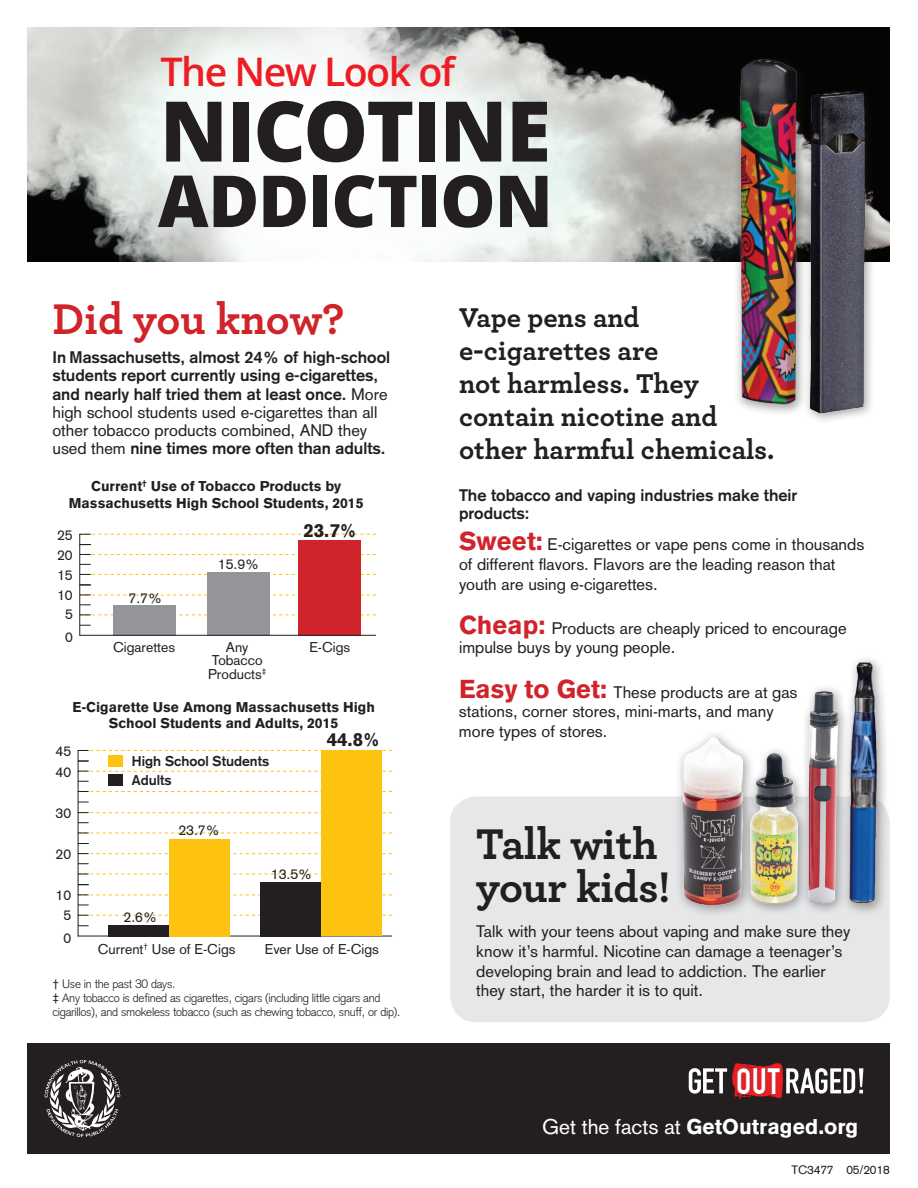
<style>
.page{position:relative;width:918px;height:1188px;background:#fff}
.page>*{position:absolute;margin:0;border:0;box-sizing:border-box;transform-origin:0 0}
.t1{font:800 83.7px "Open Sans";letter-spacing:-.015em;color:#231f20}
.t2{font:800 71.7px "Open Sans";letter-spacing:-.015em;color:#231f20}
.t3{font:700 45px/43.5px "Archer";letter-spacing:-.01em;color:#231f20}
.t4{font:700 45px "Archer";letter-spacing:-.005em;color:#d1232a}
.t5{font:600 39.3px "Open Sans";letter-spacing:-.04em;color:#ee1d23}
.t6{font:700 35.85px "DIN Condensed";color:#fff}
.t7{font:700 28.5px/33px "Archer";color:#231f20}
.t8{font:900 21px "Akzidenz Grotesk";color:#fff}
.t9{font:900 18.6px "Akzidenz Grotesk";color:#231f20}
.t10{font:16.5px/19.8px "Akzidenz Grotesk";color:#231f20}
.t11{font:700 16.5px/18.1px "Akzidenz Grotesk";color:#231f20}
.t12{font:900 13.95px/16.8px "Akzidenz Grotesk";color:#231f20;text-align:center}
.t13{font:13.95px/13.5px "Akzidenz Grotesk";color:#231f20}
.t14{font:700 13.95px/18.5px "Akzidenz Grotesk";color:#231f20}
.t15{font:300 12px/14.4px "Akzidenz Grotesk";letter-spacing:-.02em;color:#231f20}
.t16{font:12px "Akzidenz Grotesk";letter-spacing:-.01em;color:#231f20}
.s1{font-weight:400}
.s2{font-weight:900;font-size:25.5px;color:#d1232a}
</style>
<div class="page">
<img style="left:27px;top:28px;width:863px;height:233px">
<svg style="left:126px;top:27px;width:414px;height:235px"></svg>
<div style="left:450px;top:796px;width:440px;height:226px;background:#e6e7e9;border-radius:27px"></div>
<div style="left:113px;top:605px;width:63px;height:31px;background:#939598"></div>
<div style="left:207px;top:572px;width:63px;height:64px;background:#939598"></div>
<div style="left:298px;top:540px;width:63px;height:96px;background:#d1232a"></div>
<hr style="left:79px;top:534px;width:1px;height:102px;background:#231f20">
<hr style="left:79px;top:635px;width:297px;height:1px;background:#231f20">
<svg style="left:79px;top:614px;width:297px;height:1px"></svg>
<svg style="left:79px;top:574px;width:297px;height:1px"></svg>
<svg style="left:79px;top:534px;width:297px;height:1px"></svg>
<svg style="left:80px;top:584px;width:11px;height:2px"></svg>
<svg style="left:79px;top:595px;width:297px;height:1px"></svg>
<svg style="left:79px;top:554px;width:297px;height:1px"></svg>
<hr style="left:78px;top:750px;width:1px;height:186px;background:#231f20">
<hr style="left:78px;top:936px;width:314px;height:1px;background:#231f20">
<svg style="left:78px;top:915px;width:314px;height:1px"></svg>
<svg style="left:78px;top:874px;width:314px;height:1px"></svg>
<svg style="left:79px;top:791px;width:313px;height:1px"></svg>
<svg style="left:78px;top:833px;width:314px;height:1px"></svg>
<svg style="left:79px;top:750px;width:313px;height:1px"></svg>
<svg style="left:78px;top:894px;width:314px;height:2px"></svg>
<svg style="left:78px;top:853px;width:314px;height:1px"></svg>
<svg style="left:78px;top:771px;width:314px;height:1px"></svg>
<svg style="left:79px;top:812px;width:313px;height:1px"></svg>
<div style="left:108px;top:755px;width:15px;height:12px;background:#fec210"></div>
<div style="left:108px;top:774px;width:15px;height:12px;background:#231f20"></div>
<div style="left:169px;top:839px;width:60px;height:97px;background:#fec210"></div>
<div style="left:108px;top:925px;width:61px;height:11px;background:#231f20"></div>
<div style="left:261px;top:882px;width:60px;height:54px;background:#231f20"></div>
<div style="left:321px;top:751px;width:61px;height:185px;background:#fec210"></div>
<div style="left:27px;top:1044px;width:863px;height:110px;background:#231f20"></div>
<svg style="left:44px;top:1060px;width:76px;height:77px"></svg>
<svg style="left:689px;top:1063px;width:174px;height:36px"></svg>
<img style="left:728px;top:53px;width:79px;height:360px">
<div style="left:802px;top:84px;width:74px;height:340px;background:#231f20;opacity:.4"></div>
<img style="left:803px;top:88px;width:69px;height:329px">
<div style="left:841px;top:654px;width:49px;height:262px;background:#231f20;opacity:.4"></div>
<img style="left:845px;top:662px;width:37px;height:247px">
<div style="left:800px;top:683px;width:50px;height:233px;background:#231f20;opacity:.4"></div>
<img style="left:809px;top:691px;width:29px;height:212px">
<div style="left:674px;top:729px;width:82px;height:189px;background:#231f20;opacity:.4"></div>
<img style="left:683px;top:737px;width:60px;height:168px">
<div style="left:742px;top:745px;width:68px;height:170px;background:#231f20;opacity:.4"></div>
<img style="left:750px;top:753px;width:48px;height:151px">
<h3 class="t5" style="left:161px;top:45px;width:296px">The New Look of</h3>
<h1 class="t1" style="left:160px;top:67px;width:392px">NICOTINE</h1>
<h2 class="t2" style="left:158px;top:146px;width:396px">ADDICTION</h2>
<h3 class="t4" style="left:52px;top:283px;width:294px">Did you know?</h3>
<p class="t11" style="left:52px;top:348px;width:339px">In Massachusetts, almost 24% of high-school students report currently using e-cigarettes, and nearly half tried them at least once. <span class="s1">More high school students used e-cigarettes than all other tobacco products combined, AND they used them</span> nine times more often than adults.</p>
<p class="t12" style="left:69px;top:477px;width:296px">Current<sup>†</sup> Use of Tobacco Products by<br>Massachusetts High School Students, 2015</p>
<p class="t13" style="left:57px;top:528px;width:17px">25</p>
<p class="t13" style="left:57px;top:548px;width:17px">20</p>
<p class="t13" style="left:57px;top:568px;width:17px">15</p>
<p class="t13" style="left:57px;top:588px;width:17px">10</p>
<p class="t13" style="left:65px;top:603px;width:9px;line-height:22.2px">5<br>0</p>
<p class="t13" style="left:129px;top:591px;width:35px">7.7%</p>
<p class="t13" style="left:218px;top:558px;width:43px">15.9%</p>
<p class="t9" style="left:303px;top:519px;width:54px">23.7%</p>
<p class="t13" style="left:113px;top:640px;width:64px">Cigarettes</p>
<p class="t13" style="left:208px;top:640px;width:60px;text-align:center">Any<br>Tobacco<br>Products<sup>‡</sup></p>
<p class="t13" style="left:309px;top:640px;width:42px">E-Cigs</p>
<p class="t12" style="left:72px;top:698px;width:304px">E-Cigarette Use Among Massachusetts High<br>School Students and Adults, 2015</p>
<p class="t9" style="left:327px;top:728px;width:54px">44.8%</p>
<p class="t13" style="left:56px;top:745px;width:17px">45</p>
<p class="t14" style="left:132px;top:752px;width:139px">High School Students<br>Adults</p>
<p class="t13" style="left:56px;top:765px;width:17px">40</p>
<p class="t13" style="left:56px;top:806px;width:17px">30</p>
<p class="t13" style="left:56px;top:848px;width:17px">20</p>
<p class="t13" style="left:56px;top:888px;width:17px">10</p>
<p class="t13" style="left:63px;top:903px;width:9px;line-height:23.2px">5<br>0</p>
<p class="t13" style="left:179px;top:823px;width:43px">23.7%</p>
<p class="t13" style="left:124px;top:911px;width:35px">2.6%</p>
<p class="t13" style="left:271px;top:867px;width:43px">13.5%</p>
<p class="t13" style="left:98px;top:942px;width:139px">Current<sup>†</sup> Use of E-Cigs</p>
<p class="t13" style="left:265px;top:942px;width:116px">Ever Use of E-Cigs</p>
<p class="t15" style="left:52px;top:976px;width:350px"><span class="s1">†</span> Use in the past 30 days.<br><span class="s1">‡</span> Any tobacco is defined as cigarettes, cigars (including little cigars and cigarillos), and smokeless tobacco (such as chewing tobacco, snuff, or dip).</p>
<h3 class="t7" style="left:459px;top:299px;width:317px">Vape pens and e-cigarettes are<br>not harmless. They contain nicotine and other harmful chemicals.</h3>
<p class="t11" style="left:459px;top:486px;width:340px">The tobacco and vaping industries make their products:</p>
<p class="t10" style="left:459px;top:534px;width:407px"><span class="s2">Sweet:</span> E-cigarettes or vape pens come in thousands of different flavors. Flavors are the leading reason that youth are using e-cigarettes.</p>
<p class="t10" style="left:459px;top:618px;width:389px"><span class="s2">Cheap:</span> Products are cheaply priced to encourage impulse buys by young people.</p>
<p class="t10" style="left:459px;top:682px;width:340px"><span class="s2">Easy to Get:</span> These products are at gas stations, corner stores, mini-marts, and many more types of stores.</p>
<h3 class="t3" style="left:476px;top:819px;width:196px">Talk with your kids!</h3>
<p class="t10" style="left:476px;top:921px;width:376px">Talk with your teens about vaping and make sure they know it’s harmful. Nicotine can damage a teenager’s developing brain and lead to addiction. The earlier they start, the harder it is to quit.</p>
<h3 class="t6" style="left:736px;top:1060px;width:45px">OUT</h3>
<p class="t8" style="left:542px;top:1114px;width:318px"><span class="s1">Get the facts at</span> GetOutraged.org</p>
<p class="t16" style="left:792px;top:1163px;width:100px">TC3477 05/2018</p>
</div>
